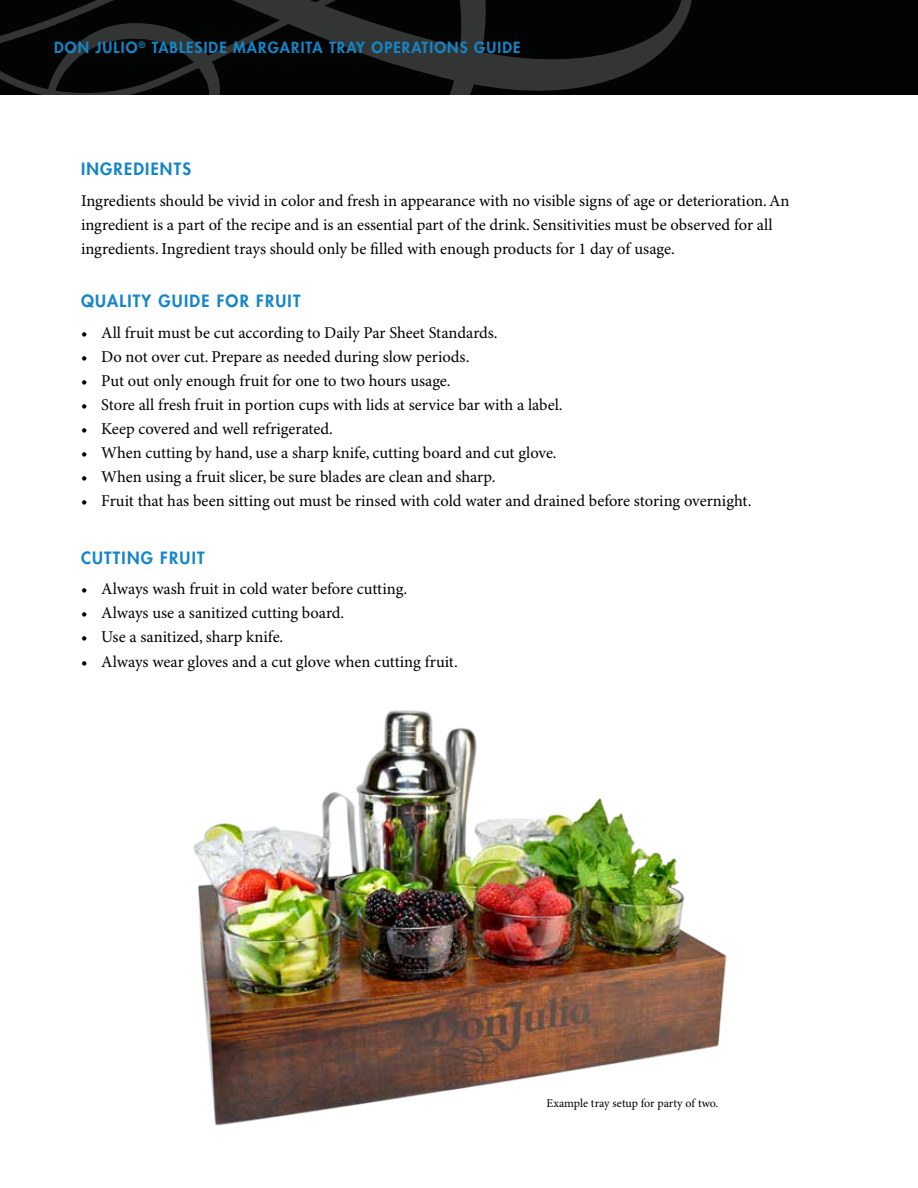
<style>
.page{position:relative;width:918px;height:1188px;background:#fff}
.page>*{position:absolute;margin:0;border:0;box-sizing:border-box;transform-origin:0 0}
.t1{font:16.5px/24px "Minion Pro";color:#000}
.t2{font:800 16.5px "Futura";letter-spacing:.075em;color:#1486c8}
.t3{font:800 15px "Futura";letter-spacing:.075em;color:#1486c8}
.t4{font:12px "Minion Pro";letter-spacing:-.005em;color:#000}
</style>
<div class="page">
<div style="left:0;top:0;width:918px;height:94px;background:#020403"></div>
<svg style="left:0;top:0;width:692px;height:94px"></svg>
<img style="left:193px;top:710px;width:534px;height:416px">
<p class="t3" style="left:54px;top:38px;width:468px">DON JULIO<sup>®</sup> TABLESIDE MARGARITA TRAY OPERATIONS GUIDE</p>
<p class="t2" style="left:81px;top:158px;width:112px">INGREDIENTS</p>
<p class="t1" style="left:81px;top:189px;width:710px">Ingredients should be vivid in color and fresh in appearance with no visible signs of age or deterioration. An ingredient is a part of the recipe and is an essential part of the drink. Sensitivities must be observed for all ingredients. Ingredient trays should only be filled with enough products for 1 day of usage.</p>
<p class="t2" style="left:81px;top:290px;width:221px">QUALITY GUIDE FOR FRUIT</p>
<p class="t1" style="left:81px;top:321px;width:418px">• All fruit must be cut according to Daily Par Sheet Standards.</p>
<p class="t1" style="left:81px;top:345px;width:390px">• Do not over cut. Prepare as needed during slow periods.</p>
<p class="t1" style="left:81px;top:369px;width:371px">• Put out only enough fruit for one to two hours usage.</p>
<p class="t1" style="left:81px;top:393px;width:483px">• Store all fresh fruit in portion cups with lids at service bar with a label.</p>
<p class="t1" style="left:81px;top:417px;width:254px">• Keep covered and well refrigerated.</p>
<p class="t1" style="left:81px;top:441px;width:477px">• When cutting by hand, use a sharp knife, cutting board and cut glove.</p>
<p class="t1" style="left:81px;top:465px;width:416px">• When using a fruit slicer, be sure blades are clean and sharp.</p>
<p class="t1" style="left:81px;top:489px;width:672px">• Fruit that has been sitting out must be rinsed with cold water and drained before storing overnight.</p>
<p class="t2" style="left:81px;top:547px;width:125px">CUTTING FRUIT</p>
<p class="t1" style="left:81px;top:578px;width:328px">• Always wash fruit in cold water before cutting.</p>
<p class="t1" style="left:81px;top:602px;width:265px">• Always use a sanitized cutting board.</p>
<p class="t1" style="left:81px;top:626px;width:204px">• Use a sanitized, sharp knife.</p>
<p class="t1" style="left:81px;top:650px;width:378px">• Always wear gloves and a cut glove when cutting fruit.</p>
<p class="t4" style="left:547px;top:1096px;width:173px">Example tray setup for party of two.</p>
</div>
